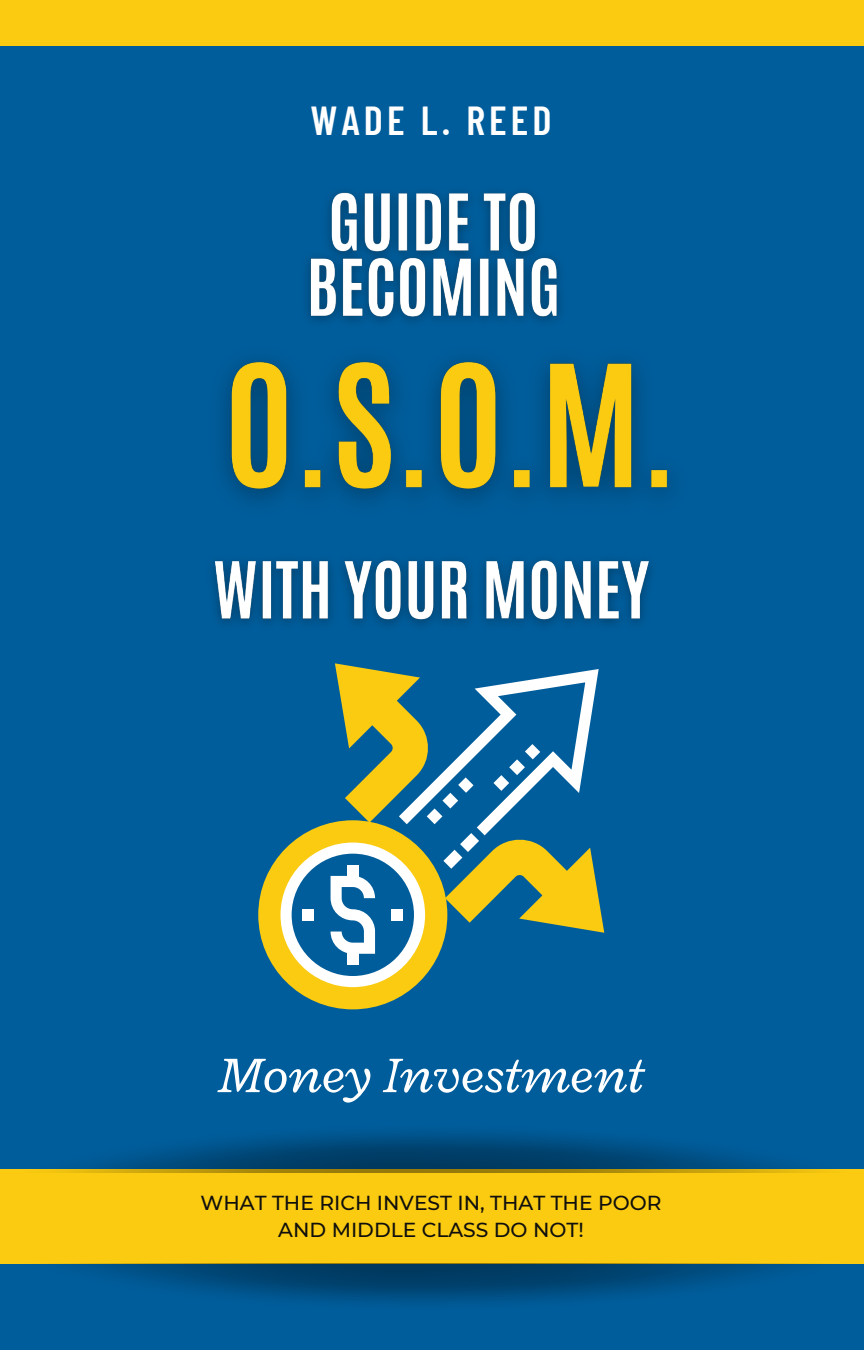
<style>
.page{position:relative;width:864px;height:1350px;background:#005d9b}
.page>*{position:absolute;margin:0;border:0;box-sizing:border-box;transform-origin:0 0}
.t1{font:italic 54px "Radley";color:#fff}
.t2{font:600 40.5px "Barlow Condensed";letter-spacing:.1em;color:#fff}
.t3{font:500 20.25px/27px "Montserrat";color:#100f0d;text-align:center}
</style>
<div class="page">
<svg style="left:258px;top:663px;width:346px;height:346px"></svg>
<div style="left:0;top:1169px;width:864px;height:95px;background:#facb11"></div>
<div style="left:0;top:0;width:864px;height:46px;background:#facb11"></div>
<img style="left:307px;top:192px;width:253px;height:99px">
<img style="left:222px;top:291px;width:447px;height:210px">
<img style="left:212px;top:560px;width:439px;height:66px">
<h2 class="t2" style="left:310px;top:95px;width:243px">WADE L. REED</h2>
<h1 class="t1" style="left:220px;top:1040px;width:426px">Money Investment</h1>
<p class="t3" style="left:201px;top:1189px;width:462px">WHAT THE RICH INVEST IN, THAT THE POOR<br>AND MIDDLE CLASS DO NOT!</p>
</div>
